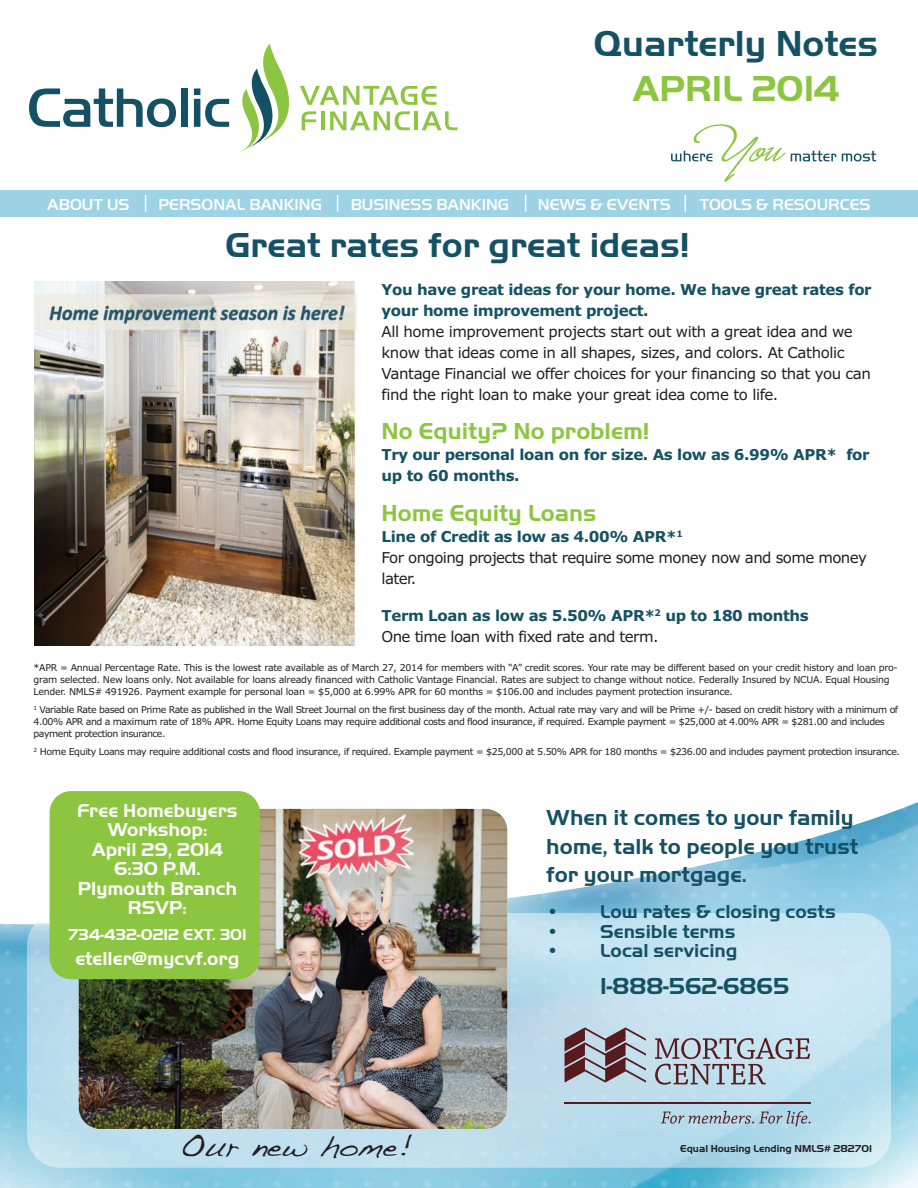
<style>
.page{position:relative;width:918px;height:1188px;background:#fff}
.page>*{position:absolute;margin:0;border:0;box-sizing:border-box;transform-origin:0 0}
.t1{font:700 37.5px "Handel Got D";color:#155164}
.t2{font:700 37.5px "Handel Got D";color:#8cc540}
.t3{font:700 36px "Handel Got D";color:#155164}
.t4{font:30px "Handwriting Dakota";color:#231f20}
.t5{font:700 24px "Handel Got D";color:#8cc640}
.t6{font:700 24px "Handel Got D";color:#155164}
.t7{font:700 22.5px/28.5px "Handel Got D";color:#155164}
.t8{font:700 19.5px/19.5px "Handel Got D";color:#fff;text-align:center}
.t9{font:700 19.5px "Handel Got D";color:#155164}
.t10{font:500 16.5px "Handel Got D";color:#fff}
.t11{font:700 16.5px "Handel Got D";color:#fff}
.t12{font:15px/21px "Verdana";letter-spacing:-.03em;color:#231f20}
.t13{font:700 15px/21px "Verdana";letter-spacing:-.025em;color:#155164}
.t14{font:700 10.5px "Handel Got D";color:#231f20}
.t15{font:9.45px/12px "Verdana";letter-spacing:-.045em;color:#231f20}
.s1{font-weight:700;color:#155164}
.s2{font-weight:400;color:#231f20}
</style>
<div class="page">
<div style="left:0;top:190px;width:918px;height:26px;background:#9dd3e5"></div>
<svg style="left:29px;top:88px;width:147px;height:39px"></svg>
<div style="left:181px;top:88px;width:6px;height:39px;background:#155164"></div>
<svg style="left:194px;top:88px;width:35px;height:39px"></svg>
<svg style="left:240px;top:44px;width:218px;height:108px"></svg>
<svg style="left:671px;top:124px;width:165px;height:58px"></svg>
<svg style="left:842px;top:151px;width:34px;height:10px"></svg>
<svg style="left:145px;top:195px;width:1px;height:16px"></svg>
<svg style="left:337px;top:195px;width:1px;height:16px"></svg>
<svg style="left:525px;top:195px;width:1px;height:16px"></svg>
<svg style="left:685px;top:195px;width:1px;height:16px"></svg>
<img style="left:0;top:798px;width:918px;height:390px">
<img style="left:27px;top:913px;width:864px;height:255px">
<img style="left:79px;top:809px;width:428px;height:320px">
<img style="left:34px;top:281px;width:323px;height:364px">
<div style="left:50px;top:791px;width:210px;height:188px;background:#8cc640;border-radius:22px"></div>
<svg style="left:655px;top:1038px;width:155px;height:47px;background:#aab3be"></svg>
<svg style="left:661px;top:1111px;width:150px;height:15px;background:#a3b8c6"></svg>
<hr style="left:565px;top:1102px;width:246px;height:1px;background:#571b1e">
<svg style="left:565px;top:1027px;width:81px;height:56px;background:#948a92"></svg>
<h1 class="t1" style="left:594px;top:31px;width:286px">Quarterly Notes</h1>
<h1 class="t2" style="left:632px;top:76px;width:209px">APRIL 2014</h1>
<h3 class="t10" style="left:47px;top:199px;width:84px">ABOUT US</h3>
<h3 class="t10" style="left:158px;top:199px;width:165px">PERSONAL BANKING</h3>
<h3 class="t10" style="left:351px;top:199px;width:160px">BUSINESS BANKING</h3>
<h3 class="t10" style="left:538px;top:199px;width:134px">NEWS &amp; EVENTS</h3>
<h3 class="t10" style="left:700px;top:199px;width:172px">TOOLS &amp; RESOURCES</h3>
<h2 class="t3" style="left:225px;top:232px;width:466px">Great rates for great ideas!</h2>
<h3 class="t13" style="left:382px;top:281px;width:492px">You have great ideas for your home. We have great rates for your home improvement project.</h3>
<p class="t12" style="left:382px;top:323px;width:491px">All home improvement projects start out with a great idea and we know that ideas come in all shapes, sizes, and colors. At Catholic Vantage Financial we offer choices for your financing so that you can find the right loan to make your great idea come to life.</p>
<h3 class="t5" style="left:382px;top:423px;width:269px">No Equity? No problem!</h3>
<h3 class="t13" style="left:382px;top:446px;width:490px">Try our personal loan on for size. As low as 6.99% APR* for up to 60 months.</h3>
<h3 class="t5" style="left:382px;top:505px;width:216px">Home Equity Loans</h3>
<h3 class="t12" style="left:382px;top:527px;width:487px"><span class="s1">Line of Credit as low as 4.00% APR*</span><sup>1<br></sup>For ongoing projects that require some money now and some money later.</h3>
<h3 class="t13" style="left:382px;top:606px;width:429px">Term Loan as low as 5.50% APR*<sup>2</sup> up to 180 months<br><span class="s2">One time loan with fixed rate and term.</span></h3>
<p class="t15" style="left:34px;top:663px;width:866px">*APR = Annual Percentage Rate. This is the lowest rate available as of March 27, 2014 for members with “A” credit scores. Your rate may be different based on your credit history and loan pro&shy;gram selected. New loans only. Not available for loans already financed with Catholic Vantage Financial. Rates are subject to change without notice. Federally Insured by NCUA. Equal Housing<br>Lender. NMLS# 491926. Payment example for personal loan = $5,000 at 6.99% APR for 60 months = $106.00 and includes payment protection insurance.</p>
<p class="t15" style="left:34px;top:705px;width:866px"><sup>1</sup> Variable Rate based on Prime Rate as published in the Wall Street Journal on the first business day of the month. Actual rate may vary and will be Prime +/- based on credit history with a minimum of<br>4.00% APR and a maximum rate of 18% APR. Home Equity Loans may require additional costs and flood insurance, if required. Example payment = $25,000 at 4.00% APR = $281.00 and includes payment protection insurance.</p>
<p class="t15" style="left:34px;top:747px;width:868px"><sup>2</sup> Home Equity Loans may require additional costs and flood insurance, if required. Example payment = $25,000 at 5.50% APR for 180 months = $236.00 and includes payment protection insurance.</p>
<h3 class="t8" style="left:77px;top:802px;width:162px">Free Homebuyers<br>Workshop:<br>April 29, 2014<br>6:30 P.M.<br>Plymouth Branch<br>RSVP:</h3>
<h3 class="t11" style="left:68px;top:929px;width:180px">734-432-0212 EXT. 301</h3>
<h3 class="t8" style="left:75px;top:951px;width:166px">eteller@mycvf.org</h3>
<h3 class="t7" style="left:546px;top:805px;width:314px">When it comes to your family home, talk to people you trust for your mortgage.</h3>
<h3 class="t9" style="left:546px;top:905px;width:291px">• Low rates &amp; closing costs</h3>
<h3 class="t9" style="left:546px;top:925px;width:191px">• Sensible terms</h3>
<h3 class="t9" style="left:546px;top:944px;width:193px">• Local servicing</h3>
<h3 class="t6" style="left:600px;top:978px;width:191px">1-888-562-6865</h3>
<h3 class="t4" style="left:181px;top:1128px;width:233px">Our new home!</h3>
<p class="t14" style="left:680px;top:1145px;width:193px">Equal Housing Lending NMLS# 282701</p>
</div>
